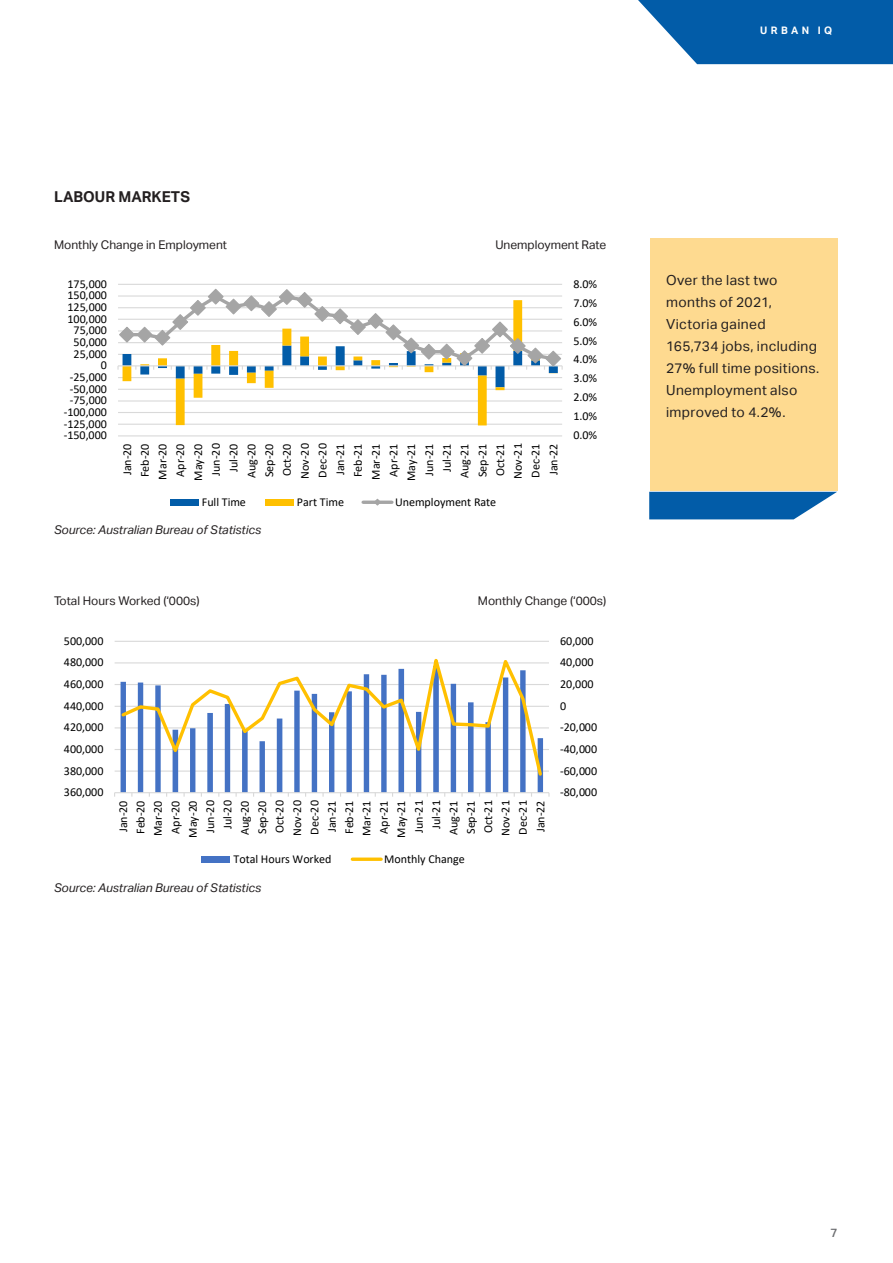
<style>
.page{position:relative;width:893px;height:1263px;background:#fff}
.page>*{position:absolute;margin:0;border:0;box-sizing:border-box;transform-origin:0 0}
.t1{font:700 15px "Aktiv Grotesk";color:#231f20}
.t2{font:13.8px/21.9px "Aktiv Grotesk";letter-spacing:.025em;color:#231f20}
.t3{font:12px/17.7px "Calibri";color:#000;text-align:right}
.t4{font:12px "Aktiv Grotesk";color:#231f20}
.t5{font:italic 12px "Aktiv Grotesk";color:#231f20}
.t6{font:500 12px "Aktiv Grotesk";color:#6c6d70}
.t7{font:700 10.35px "Aktiv Grotesk";letter-spacing:.33em;color:#fff}
</style>
<div class="page">
<svg style="left:638px;top:0;width:255px;height:64px;background:#1f6eb1"></svg>
<div style="left:650px;top:238px;width:187px;height:253px;background:#feda90"></div>
<svg style="left:649px;top:492px;width:188px;height:27px;background:#1f6eb2"></svg>
<hr style="left:118px;top:435px;width:444px;height:1px;background:#d9d9d9">
<hr style="left:118px;top:424px;width:444px;height:1px;background:#d9d9d9">
<hr style="left:118px;top:412px;width:444px;height:1px;background:#d9d9d9">
<hr style="left:118px;top:400px;width:444px;height:2px;background:#d9d9d9">
<hr style="left:118px;top:389px;width:444px;height:1px;background:#d9d9d9">
<hr style="left:118px;top:284px;width:444px;height:1px;background:#d9d9d9">
<svg style="left:123px;top:387px;width:435px;height:38px"></svg>
<svg style="left:117px;top:288px;width:446px;height:99px"></svg>
<div style="left:170px;top:499px;width:29px;height:7px;background:#025ca8"></div>
<div style="left:265px;top:499px;width:29px;height:7px;background:#ffc000"></div>
<hr style="left:363px;top:501px;width:29px;height:3px;background:#a5a5a5">
<svg style="left:373px;top:498px;width:9px;height:8px"></svg>
<hr style="left:115px;top:770px;width:434px;height:2px;background:#d9d9d9">
<hr style="left:115px;top:749px;width:434px;height:1px;background:#d9d9d9">
<hr style="left:115px;top:727px;width:434px;height:1px;background:#d9d9d9">
<hr style="left:115px;top:706px;width:434px;height:1px;background:#d9d9d9">
<hr style="left:115px;top:684px;width:434px;height:1px;background:#d9d9d9">
<hr style="left:115px;top:662px;width:434px;height:1px;background:#d9d9d9">
<hr style="left:115px;top:641px;width:434px;height:1px;background:#d9d9d9">
<svg style="left:121px;top:778px;width:422px;height:14px"></svg>
<hr style="left:115px;top:792px;width:434px;height:1px;background:#d9d9d9">
<svg style="left:119px;top:658px;width:425px;height:120px"></svg>
<div style="left:202px;top:856px;width:28px;height:6px;background:#4472c4"></div>
<svg style="left:352px;top:857px;width:29px;height:4px"></svg>
<p class="t7" style="left:760px;top:25px;width:74px">URBAN IQ</p>
<p class="t1" style="left:54px;top:188px;width:138px">LABOUR MARKETS</p>
<p class="t4" style="left:54px;top:237px;width:175px">Monthly Change in Employment</p>
<p class="t3" style="left:67px;top:275px;width:41px">175,000</p>
<p class="t3" style="left:67px;top:286px;width:41px">150,000</p>
<p class="t3" style="left:67px;top:298px;width:41px">125,000</p>
<p class="t3" style="left:67px;top:310px;width:41px">100,000</p>
<p class="t3" style="left:74px;top:321px;width:35px">75,000</p>
<p class="t3" style="left:74px;top:333px;width:35px">50,000</p>
<p class="t3" style="left:74px;top:344px;width:35px">25,000</p>
<p class="t3" style="left:101px;top:356px;width:8px">0</p>
<p class="t3" style="left:70px;top:368px;width:39px">-25,000</p>
<p class="t3" style="left:70px;top:379px;width:39px">-50,000</p>
<p class="t3" style="left:70px;top:391px;width:39px">-75,000</p>
<p class="t3" style="left:64px;top:403px;width:45px">-100,000</p>
<p class="t3" style="left:64px;top:414px;width:45px">-125,000</p>
<p class="t3" style="left:64px;top:426px;width:45px">-150,000</p>
<p class="t4" style="left:495px;top:237px;width:113px">Unemployment Rate</p>
<p class="t3" style="left:573px;top:275px;width:25px">8.0%</p>
<p class="t3" style="left:573px;top:293px;width:25px">7.0%</p>
<p class="t3" style="left:573px;top:312px;width:25px">6.0%</p>
<p class="t3" style="left:573px;top:331px;width:25px">5.0%</p>
<p class="t3" style="left:573px;top:350px;width:25px">4.0%</p>
<p class="t3" style="left:573px;top:369px;width:25px">3.0%</p>
<p class="t3" style="left:573px;top:388px;width:25px">2.0%</p>
<p class="t3" style="left:573px;top:407px;width:25px">1.0%</p>
<p class="t3" style="left:573px;top:426px;width:25px">0.0%</p>
<p class="t3" style="left:118px;top:481px;width:39px;rotate:-90deg">Jan-20<br>Feb-20<br>Mar-20<br>Apr-20<br>May-20<br>Jun-20<br>Jul-20<br>Aug-20<br>Sep-20<br>Oct-20<br>Nov-20<br>Dec-20<br>Jan-21<br>Feb-21<br>Mar-21<br>Apr-21<br>May-21<br>Jun-21<br>Jul-21<br>Aug-21<br>Sep-21<br>Oct-21<br>Nov-21<br>Dec-21<br>Jan-22</p>
<p class="t3" style="left:202px;top:492px;width:46px">Full Time</p>
<p class="t3" style="left:297px;top:492px;width:49px">Part Time</p>
<p class="t3" style="left:395px;top:492px;width:103px">Unemployment Rate</p>
<p class="t5" style="left:54px;top:523px;width:209px">Source: Australian Bureau of Statistics</p>
<p class="t4" style="left:54px;top:594px;width:147px">Total Hours Worked (‘000s)</p>
<p class="t4" style="left:478px;top:594px;width:130px">Monthly Change (‘000s)</p>
<p class="t3" style="left:64px;top:631px;width:41px">500,000</p>
<p class="t3" style="left:560px;top:631px;width:35px">60,000</p>
<p class="t3" style="left:64px;top:653px;width:41px">480,000</p>
<p class="t3" style="left:560px;top:653px;width:35px">40,000</p>
<p class="t3" style="left:64px;top:675px;width:41px">460,000</p>
<p class="t3" style="left:560px;top:675px;width:35px">20,000</p>
<p class="t3" style="left:64px;top:696px;width:41px">440,000</p>
<p class="t3" style="left:560px;top:696px;width:8px">0</p>
<p class="t3" style="left:64px;top:718px;width:41px">420,000</p>
<p class="t3" style="left:560px;top:718px;width:39px">-20,000</p>
<p class="t3" style="left:64px;top:740px;width:41px">400,000</p>
<p class="t3" style="left:560px;top:740px;width:39px">-40,000</p>
<p class="t3" style="left:64px;top:761px;width:41px">380,000</p>
<p class="t3" style="left:560px;top:761px;width:39px">-60,000</p>
<p class="t3" style="left:64px;top:783px;width:41px">360,000</p>
<p class="t3" style="left:560px;top:783px;width:39px">-80,000</p>
<p class="t3" style="left:114px;top:838px;width:39px;rotate:-90deg">Jan-20<br>Feb-20<br>Mar-20<br>Apr-20<br>May-20<br>Jun-20<br>Jul-20<br>Aug-20<br>Sep-20<br>Oct-20<br>Nov-20<br>Dec-20<br>Jan-21<br>Feb-21<br>Mar-21<br>Apr-21<br>May-21<br>Jun-21<br>Jul-21<br>Aug-21<br>Sep-21<br>Oct-21<br>Nov-21<br>Dec-21<br>Jan-22</p>
<p class="t3" style="left:233px;top:849px;width:100px">Total Hours Worked</p>
<p class="t3" style="left:384px;top:849px;width:82px">Monthly Change</p>
<p class="t5" style="left:54px;top:880px;width:209px">Source: Australian Bureau of Statistics</p>
<p class="t2" style="left:666px;top:269px;width:155px">Over the last two months of 2021,<br>Victoria gained<br>165,734 jobs, including<br>27% full time positions.<br>Unemployment also improved to 4.2%.</p>
<p class="t6" style="left:831px;top:1226px;width:9px">7</p>
</div>
